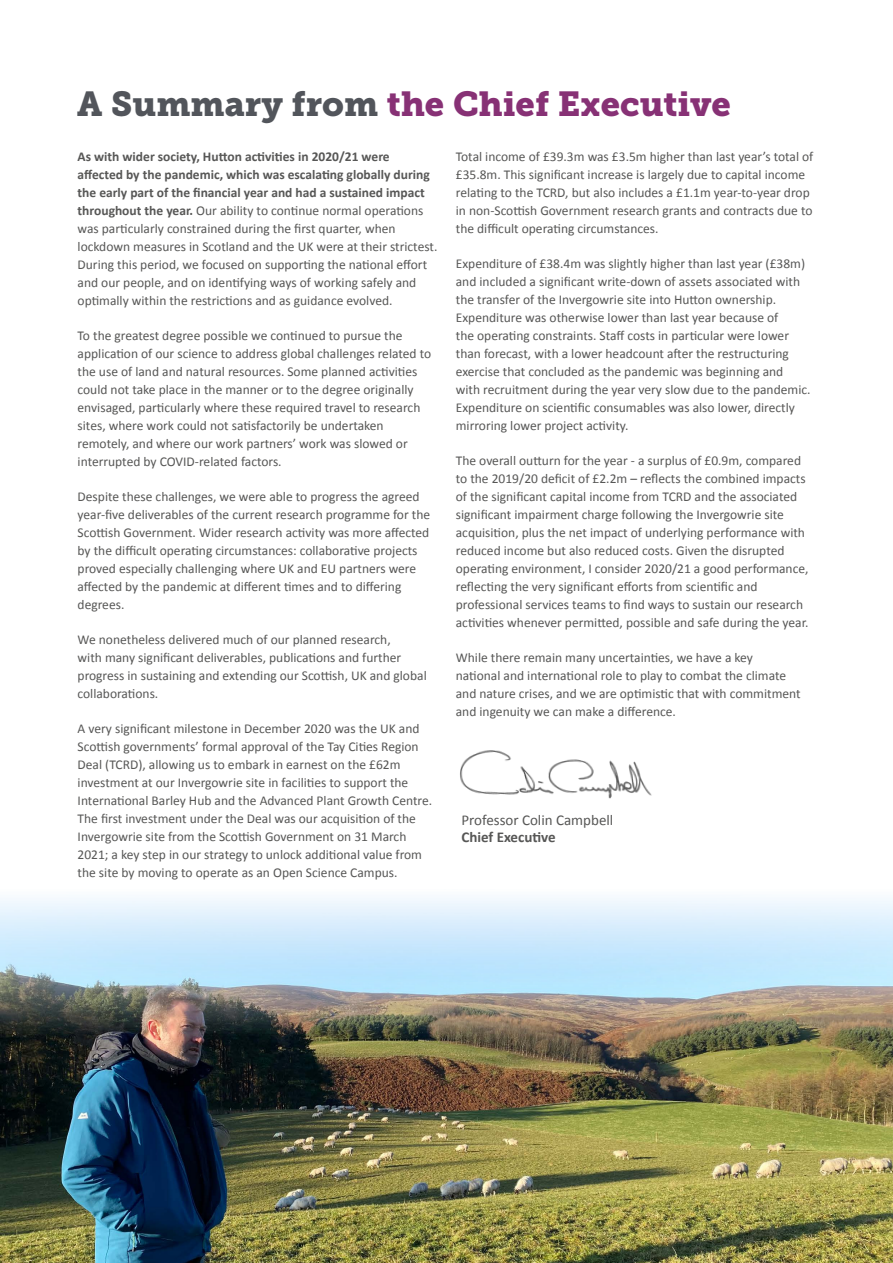
<style>
.page{position:relative;width:893px;height:1263px;background:#fff}
.page>*{position:absolute;margin:0;border:0;box-sizing:border-box;transform-origin:0 0}
.t1{font:34.5px "Museo Slab 900";color:#873175}
.t2{font:15px "Calibri";color:#575756}
.t3{font:700 15px "Calibri";color:#575756}
.t4{font:13.5px/18px "Calibri";color:#575756}
.s1{color:#52555b}
.s2{font-weight:700}
</style>
<div class="page">
<img style="left:0;top:898px;width:893px;height:365px">
<img style="left:460px;top:750px;width:192px;height:49px">
<h1 class="t1" style="left:77px;top:84px;width:655px"><span class="s1">A Summary from</span> the Chief Executive</h1>
<p class="t4" style="left:78px;top:147px;width:361px"><span class="s2">As with wider society, Hutton activities in 2020/21 were affected by the pandemic, which was escalating globally during the early part of the financial year and had a sustained impact throughout the year.</span> Our ability to continue normal operations was particularly constrained during the first quarter, when lockdown measures in Scotland and the UK were at their strictest.<br>During this period, we focused on supporting the national effort and our people, and on identifying ways of working safely and optimally within the restrictions and as guidance evolved.</p>
<p class="t4" style="left:78px;top:326px;width:355px">To the greatest degree possible we continued to pursue the application of our science to address global challenges related to the use of land and natural resources. Some planned activities could not take place in the manner or to the degree originally envisaged, particularly where these required travel to research sites, where work could not satisfactorily be undertaken remotely, and where our work partners’ work was slowed or interrupted by COVID-related factors.</p>
<p class="t4" style="left:78px;top:487px;width:354px">Despite these challenges, we were able to progress the agreed year-five deliverables of the current research programme for the Scottish Government. Wider research activity was more affected by the difficult operating circumstances: collaborative projects proved especially challenging where UK and EU partners were affected by the pandemic at different times and to differing degrees.</p>
<p class="t4" style="left:78px;top:630px;width:351px">We nonetheless delivered much of our planned research,<br>with many significant deliverables, publications and further progress in sustaining and extending our Scottish, UK and global collaborations.</p>
<p class="t4" style="left:78px;top:719px;width:356px">A very significant milestone in December 2020 was the UK and Scottish governments’ formal approval of the Tay Cities Region Deal (TCRD), allowing us to embark in earnest on the £62m investment at our Invergowrie site in facilities to support the International Barley Hub and the Advanced Plant Growth Centre.<br>The first investment under the Deal was our acquisition of the Invergowrie site from the Scottish Government on 31 March 2021; a key step in our strategy to unlock additional value from the site by moving to operate as an Open Science Campus.</p>
<p class="t4" style="left:456px;top:147px;width:359px">Total income of £39.3m was £3.5m higher than last year’s total of £35.8m. This significant increase is largely due to capital income relating to the TCRD, but also includes a £1.1m year-to-year drop in non-Scottish Government research grants and contracts due to the difficult operating circumstances.</p>
<p class="t4" style="left:456px;top:254px;width:356px">Expenditure of £38.4m was slightly higher than last year (£38m) and included a significant write-down of assets associated with the transfer of the Invergowrie site into Hutton ownership.<br>Expenditure was otherwise lower than last year because of<br>the operating constraints. Staff costs in particular were lower than forecast, with a lower headcount after the restructuring exercise that concluded as the pandemic was beginning and with recruitment during the year very slow due to the pandemic.<br>Expenditure on scientific consumables was also lower, directly mirroring lower project activity.</p>
<p class="t4" style="left:456px;top:451px;width:354px">The overall outturn for the year - a surplus of £0.9m, compared to the 2019/20 deficit of £2.2m – reflects the combined impacts of the significant capital income from TCRD and the associated significant impairment charge following the Invergowrie site acquisition, plus the net impact of underlying performance with reduced income but also reduced costs. Given the disrupted operating environment, I consider 2020/21 a good performance, reflecting the very significant efforts from scientific and professional services teams to find ways to sustain our research activities whenever permitted, possible and safe during the year.</p>
<p class="t4" style="left:456px;top:648px;width:346px">While there remain many uncertainties, we have a key national and international role to play to combat the climate and nature crises, and we are optimistic that with commitment and ingenuity we can make a difference.</p>
<p class="t2" style="left:461px;top:811px;width:153px">Professor Colin Campbell</p>
<p class="t3" style="left:461px;top:827px;width:96px">Chief Executive</p>
</div>
